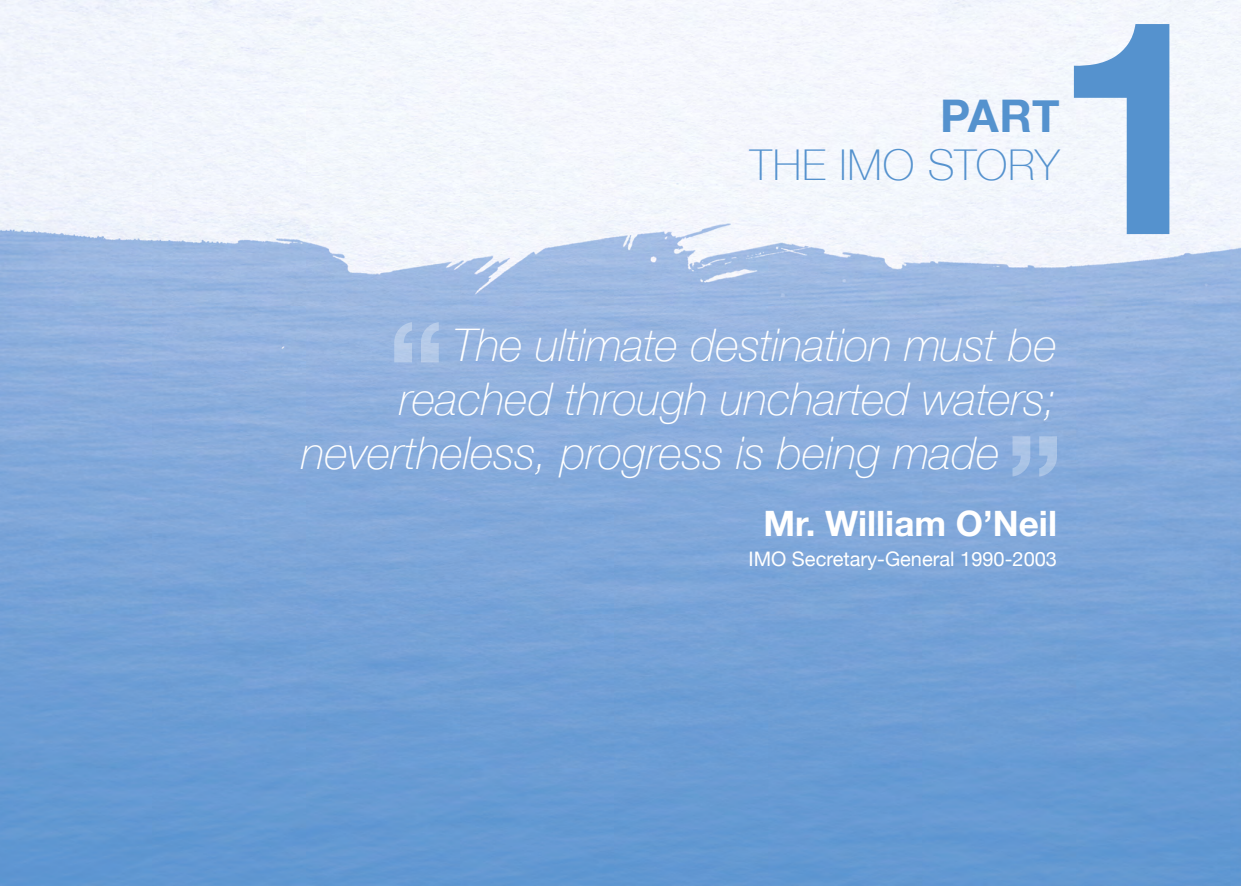
<style>
.page{position:relative;width:1241px;height:886px;background:#fff}
.page>*{position:absolute;margin:0;border:0;box-sizing:border-box;transform-origin:0 0}
.t1{font:700 300px "Helvetica Neue";color:#5592ce}
.t2{font:italic 100 45px "Helvetica Neue";color:#fff}
.t3{font:700 45px "Helvetica Neue";color:#5592ce}
.t4{font:100 42.5px "Helvetica Neue";letter-spacing:.02em;color:#5592ce}
.t5{font:700 35px "Helvetica Neue";color:#fff}
.t6{font:20px "Helvetica Neue";color:#fff}
</style>
<div class="page">
<img style="left:0;top:0;width:1240px;height:886px">
<svg style="left:1012px;top:436px;width:44px;height:40px;background:#9cbae2"></svg>
<svg style="left:394px;top:322px;width:44px;height:40px;background:#a9c1e5"></svg>
<p class="t3" style="left:940px;top:81px;width:121px">PART</p>
<p class="t4" style="left:749px;top:132px;width:311px">THE IMO STORY</p>
<h1 class="t1" style="left:1051px;top:-108px;width:168px">1</h1>
<p class="t2" style="left:453px;top:311px;width:605px">The ultimate destination must be</p>
<p class="t2" style="left:399px;top:365px;width:658px">reached through uncharted waters;</p>
<p class="t2" style="left:301px;top:419px;width:700px">nevertheless, progress is being made</p>
<p class="t5" style="left:763px;top:496px;width:295px">Mr. William O’Neil</p>
<p class="t6" style="left:748px;top:545px;width:310px">IMO Secretary-General 1990-2003</p>
</div>
